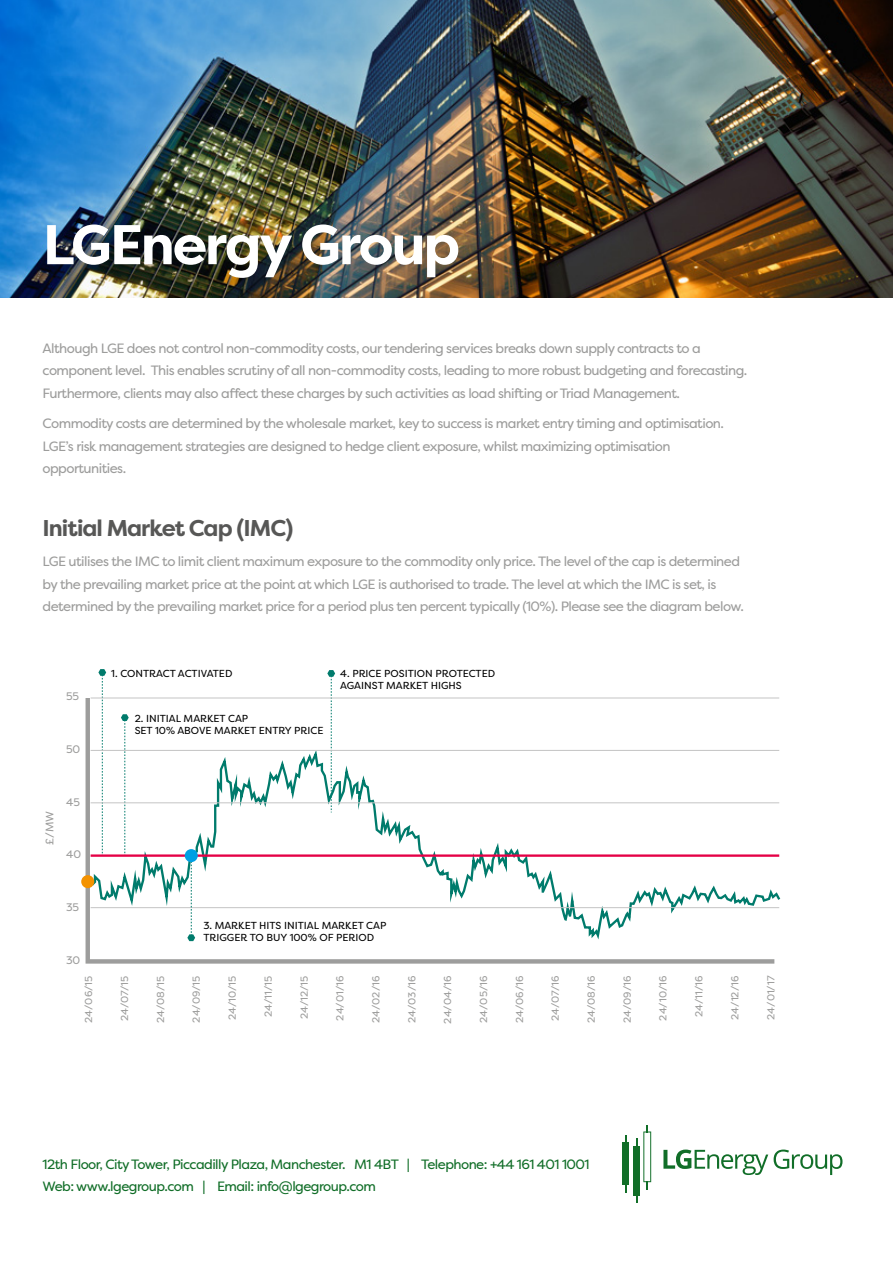
<style>
.page{position:relative;width:893px;height:1263px;background:#fff}
.page>*{position:absolute;margin:0;border:0;box-sizing:border-box;transform-origin:0 0}
.t1{font:700 55.8px "Filson Pro";letter-spacing:-.04em;color:#fff}
.t2{font:700 22.8px "Filson Pro";letter-spacing:-.04em;color:#575756}
.t3{font:13.5px/22.2px "Filson Pro";letter-spacing:-.04em;color:#9d9d9c}
.t4{font:13.5px/22.2px "Filson Pro";letter-spacing:-.04em;color:#116e28}
.t5{font:10.95px "Filson Pro";color:#9d9d9c}
.t6{font:10.2px "Filson Pro";color:#9d9d9c}
.t7{font:10.2px/12.1px "Filson Pro";color:#000}
</style>
<div class="page">
<div style="left:622px;top:1142px;width:7px;height:43px;background:#116e28"></div>
<hr style="left:625px;top:1135px;width:1px;height:58px;background:#116e28">
<div style="left:633px;top:1146px;width:7px;height:49px;background:#116e28"></div>
<hr style="left:636px;top:1138px;width:1px;height:65px;background:#116e28">
<svg style="left:643px;top:1125px;width:8px;height:64px"></svg>
<svg style="left:663px;top:1149px;width:105px;height:26px"></svg>
<svg style="left:774px;top:1149px;width:68px;height:26px"></svg>
<img style="left:0;top:0;width:893px;height:298px">
<svg style="left:327px;top:670px;width:8px;height:23px"></svg>
<svg style="left:98px;top:669px;width:8px;height:23px"></svg>
<svg style="left:84px;top:693px;width:695px;height:271px"></svg>
<svg style="left:87px;top:746px;width:694px;height:218px"></svg>
<hr style="left:91px;top:854px;width:688px;height:3px;background:#e50046">
<div style="left:81px;top:875px;width:13px;height:13px;background:#f39200;border-radius:50%"></div>
<hr style="left:91px;top:698px;width:688px;height:1px;background:#c4c4c4">
<hr style="left:91px;top:750px;width:688px;height:1px;background:#c4c4c4">
<hr style="left:91px;top:802px;width:688px;height:1px;background:#c4c4c4">
<hr style="left:91px;top:907px;width:688px;height:1px;background:#c4c4c4">
<svg style="left:187px;top:861px;width:8px;height:80px"></svg>
<div style="left:185px;top:849px;width:13px;height:13px;background:#009fe3;border-radius:50%"></div>
<h1 class="t1" style="left:43px;top:209px;width:419px">LGEnergy Group</h1>
<p class="t3" style="left:43px;top:337px;width:706px">Although LGE does not control non-commodity costs, our tendering services breaks down supply contracts to a component level. This enables scrutiny of all non-commodity costs, leading to more robust budgeting and forecasting.<br>Furthermore, clients may also affect these charges by such activities as load shifting or Triad Management.</p>
<p class="t3" style="left:43px;top:412px;width:683px">Commodity costs are determined by the wholesale market, key to success is market entry timing and optimisation.<br>LGE’s risk management strategies are designed to hedge client exposure, whilst maximizing optimisation opportunities.</p>
<h2 class="t2" style="left:43px;top:513px;width:252px">Initial Market Cap (IMC)</h2>
<p class="t3" style="left:43px;top:550px;width:703px">LGE utilises the IMC to limit client maximum exposure to the commodity only price. The level of the cap is determined by the prevailing market price at the point at which LGE is authorised to trade. The level at which the IMC is set, is determined by the prevailing market price for a period plus ten percent typically (10%). Please see the diagram below.</p>
<p class="t5" style="left:66px;top:689px;width:15px">55</p>
<p class="t5" style="left:66px;top:742px;width:16px">50</p>
<p class="t5" style="left:42px;top:845px;width:35px;rotate:-90deg">£/MW</p>
<p class="t5" style="left:66px;top:794px;width:15px">45</p>
<p class="t5" style="left:66px;top:847px;width:17px">40</p>
<p class="t7" style="left:111px;top:667px;width:123px">1. CONTRACT ACTIVATED</p>
<p class="t7" style="left:340px;top:667px;width:156px">4. PRICE POSITION PROTECTED<br>AGAINST MARKET HIGHS</p>
<p class="t7" style="left:135px;top:712px;width:190px">2. INITIAL MARKET CAP<br>SET 10% ABOVE MARKET ENTRY PRICE</p>
<p class="t5" style="left:66px;top:900px;width:15px">35</p>
<p class="t5" style="left:66px;top:952px;width:16px">30</p>
<p class="t7" style="left:203px;top:919px;width:184px">3. MARKET HITS INITIAL MARKET CAP<br>TRIGGER TO BUY 100% OF PERIOD</p>
<p class="t6" style="left:82px;top:1023px;width:49px;rotate:-90deg">24/06/15</p>
<p class="t6" style="left:118px;top:1021px;width:47px;rotate:-90deg">24/07/15</p>
<p class="t6" style="left:154px;top:1023px;width:49px;rotate:-90deg">24/08/15</p>
<p class="t6" style="left:190px;top:1023px;width:48px;rotate:-90deg">24/09/15</p>
<p class="t6" style="left:225px;top:1020px;width:46px;rotate:-90deg">24/10/15</p>
<p class="t6" style="left:261px;top:1017px;width:43px;rotate:-90deg">24/11/15</p>
<p class="t6" style="left:297px;top:1019px;width:45px;rotate:-90deg">24/12/15</p>
<p class="t6" style="left:333px;top:1020px;width:46px;rotate:-90deg">24/01/16</p>
<p class="t6" style="left:369px;top:1023px;width:49px;rotate:-90deg">24/02/16</p>
<p class="t6" style="left:405px;top:1023px;width:49px;rotate:-90deg">24/03/16</p>
<p class="t6" style="left:441px;top:1023px;width:49px;rotate:-90deg">24/04/16</p>
<p class="t6" style="left:477px;top:1023px;width:49px;rotate:-90deg">24/05/16</p>
<p class="t6" style="left:513px;top:1023px;width:49px;rotate:-90deg">24/06/16</p>
<p class="t6" style="left:548px;top:1021px;width:47px;rotate:-90deg">24/07/16</p>
<p class="t6" style="left:584px;top:1023px;width:49px;rotate:-90deg">24/08/16</p>
<p class="t6" style="left:620px;top:1023px;width:49px;rotate:-90deg">24/09/16</p>
<p class="t6" style="left:656px;top:1020px;width:46px;rotate:-90deg">24/10/16</p>
<p class="t6" style="left:692px;top:1017px;width:43px;rotate:-90deg">24/11/16</p>
<p class="t6" style="left:728px;top:1020px;width:45px;rotate:-90deg">24/12/16</p>
<p class="t6" style="left:764px;top:1020px;width:45px;rotate:-90deg">24/01/17</p>
<p class="t4" style="left:43px;top:1153px;width:548px">12th Floor, City Tower, Piccadilly Plaza, Manchester. M1 4BT | Telephone: +44 161 401 1001<br>Web: www.lgegroup.com | Email: info@lgegroup.com</p>
</div>
